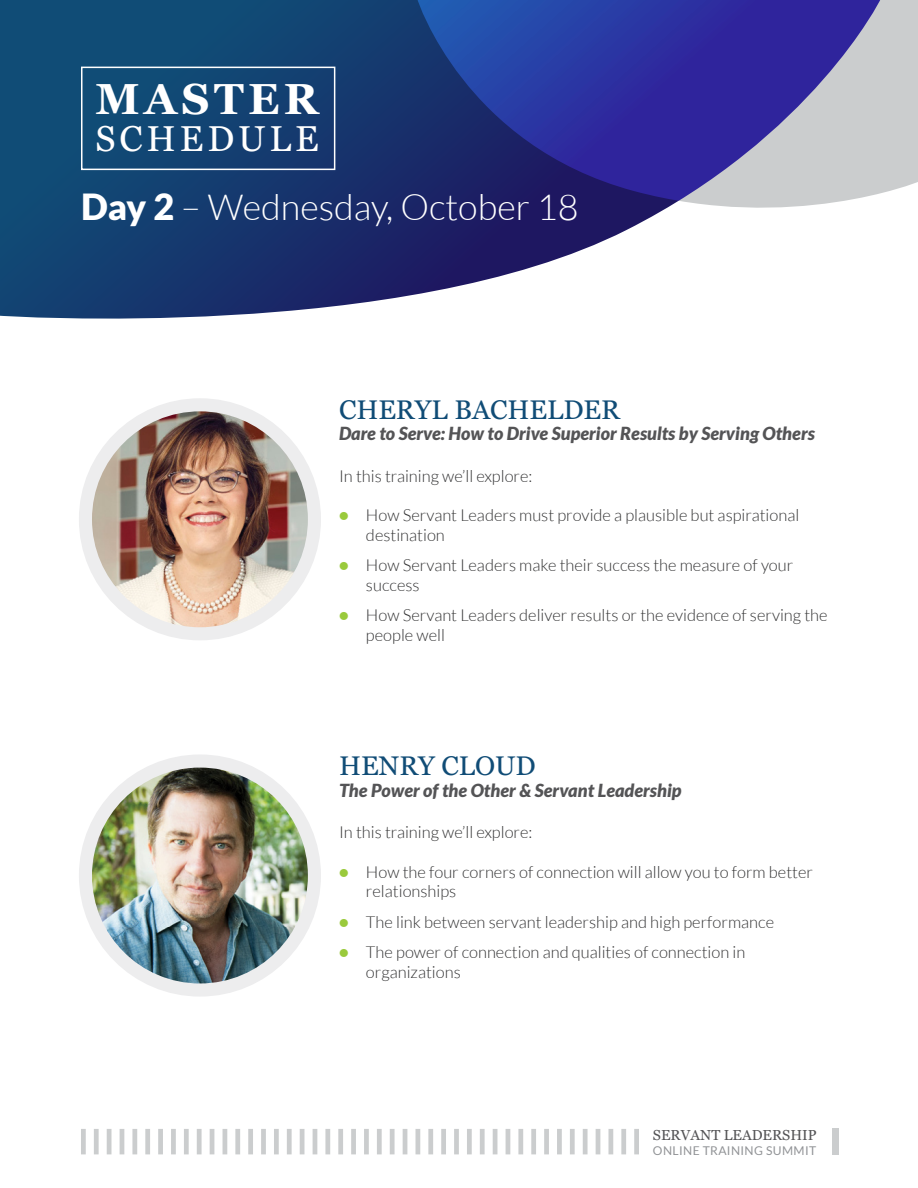
<style>
.page{position:relative;width:918px;height:1188px;background:#fff}
.page>*{position:absolute;margin:0;border:0;box-sizing:border-box;transform-origin:0 0}
.t1{font:700 43.5px "Georgia";letter-spacing:.1em;color:#fff}
.t2{font:300 36px "Lato";color:#fff}
.t3{font:36px "Georgia";letter-spacing:.11em;color:#fff}
.t4{font:27px "Georgia";color:#104c76}
.t5{font:italic 900 18px "Lato";color:#545456}
.t6{font:300 16.5px/19.8px "Lato";color:#333334}
.t7{font:14.55px "Georgia";color:#545456}
.t8{font:12.15px "Lato";letter-spacing:.03em;color:#919396}
.s1{font-weight:900}
.s2{font-weight:900;color:#9aca3c}
</style>
<div class="page">
<div style="left:832px;top:1129px;width:6px;height:26px;background:#cbcdce"></div>
<div style="left:634px;top:1129px;width:5px;height:25px;background:#cbcdce"></div>
<div style="left:621px;top:1129px;width:5px;height:25px;background:#cbcdce"></div>
<hr style="left:609px;top:1129px;width:4px;height:25px;background:#cbcdce">
<hr style="left:596px;top:1129px;width:4px;height:25px;background:#cbcdce">
<div style="left:583px;top:1129px;width:5px;height:25px;background:#cbcdce"></div>
<div style="left:570px;top:1129px;width:5px;height:25px;background:#cbcdce"></div>
<div style="left:557px;top:1129px;width:5px;height:25px;background:#cbcdce"></div>
<div style="left:544px;top:1129px;width:5px;height:25px;background:#cbcdce"></div>
<div style="left:531px;top:1129px;width:5px;height:25px;background:#cbcdce"></div>
<div style="left:518px;top:1129px;width:5px;height:25px;background:#cbcdce"></div>
<hr style="left:506px;top:1129px;width:4px;height:25px;background:#cbcdce">
<hr style="left:493px;top:1129px;width:4px;height:25px;background:#cbcdce">
<div style="left:480px;top:1129px;width:5px;height:25px;background:#cbcdce"></div>
<div style="left:467px;top:1129px;width:5px;height:25px;background:#cbcdce"></div>
<div style="left:454px;top:1129px;width:5px;height:25px;background:#cbcdce"></div>
<div style="left:441px;top:1129px;width:5px;height:25px;background:#cbcdce"></div>
<div style="left:428px;top:1129px;width:5px;height:25px;background:#cbcdce"></div>
<hr style="left:416px;top:1129px;width:4px;height:25px;background:#cbcdce">
<hr style="left:403px;top:1129px;width:4px;height:25px;background:#cbcdce">
<div style="left:390px;top:1129px;width:5px;height:25px;background:#cbcdce"></div>
<div style="left:377px;top:1129px;width:5px;height:25px;background:#cbcdce"></div>
<div style="left:364px;top:1129px;width:5px;height:25px;background:#cbcdce"></div>
<div style="left:351px;top:1129px;width:5px;height:25px;background:#cbcdce"></div>
<div style="left:338px;top:1129px;width:5px;height:25px;background:#cbcdce"></div>
<div style="left:325px;top:1129px;width:5px;height:25px;background:#cbcdce"></div>
<hr style="left:313px;top:1129px;width:4px;height:25px;background:#cbcdce">
<hr style="left:300px;top:1129px;width:4px;height:25px;background:#cbcdce">
<div style="left:287px;top:1129px;width:5px;height:25px;background:#cbcdce"></div>
<div style="left:274px;top:1129px;width:5px;height:25px;background:#cbcdce"></div>
<div style="left:261px;top:1129px;width:5px;height:25px;background:#cbcdce"></div>
<div style="left:248px;top:1129px;width:5px;height:25px;background:#cbcdce"></div>
<div style="left:235px;top:1129px;width:5px;height:25px;background:#cbcdce"></div>
<hr style="left:223px;top:1129px;width:4px;height:25px;background:#cbcdce">
<hr style="left:210px;top:1129px;width:4px;height:25px;background:#cbcdce">
<div style="left:197px;top:1129px;width:5px;height:25px;background:#cbcdce"></div>
<div style="left:184px;top:1129px;width:5px;height:25px;background:#cbcdce"></div>
<div style="left:171px;top:1129px;width:5px;height:25px;background:#cbcdce"></div>
<div style="left:158px;top:1129px;width:5px;height:25px;background:#cbcdce"></div>
<div style="left:145px;top:1129px;width:5px;height:25px;background:#cbcdce"></div>
<div style="left:132px;top:1129px;width:5px;height:25px;background:#cbcdce"></div>
<hr style="left:120px;top:1129px;width:4px;height:25px;background:#cbcdce">
<hr style="left:107px;top:1129px;width:4px;height:25px;background:#cbcdce">
<div style="left:94px;top:1129px;width:5px;height:25px;background:#cbcdce"></div>
<div style="left:81px;top:1129px;width:5px;height:25px;background:#cbcdce"></div>
<svg style="left:0;top:0;width:665px;height:319px;background:#2e507f"></svg>
<svg style="left:417px;top:0;width:501px;height:209px;background:#5256a2"></svg>
<div style="left:81px;top:67px;width:254px;height:103px;border:2px solid #fff"></div>
<img style="left:85px;top:405px;width:229px;height:229px;border-radius:115px">
<div style="left:79px;top:398px;width:242px;height:242px;border:13px solid #ededee;border-radius:50%"></div>
<img style="left:85px;top:761px;width:229px;height:229px;border-radius:115px">
<div style="left:79px;top:754px;width:242px;height:243px;border:13px solid #ededee;border-radius:50%"></div>
<h1 class="t1" style="left:95px;top:66px;width:225px">MASTER</h1>
<h2 class="t3" style="left:95px;top:113px;width:225px">SCHEDULE</h2>
<h2 class="t2" style="left:81px;top:188px;width:499px"><span class="s1">Day 2</span> – Wednesday, October 18</h2>
<h3 class="t4" style="left:339px;top:390px;width:283px">CHERYL BACHELDER</h3>
<p class="t5" style="left:339px;top:423px;width:477px">Dare to Serve: How to Drive Superior Results by Serving Others</p>
<p class="t6" style="left:339px;top:466px;width:195px">In this training we’ll explore:</p>
<p class="t6" style="left:366px;top:506px;width:435px;text-indent:-27px"><span class="s2">•</span> How Servant Leaders must provide a plausible but aspirational destination</p>
<p class="t6" style="left:366px;top:556px;width:429px;text-indent:-27px"><span class="s2">•</span> How Servant Leaders make their success the measure of your success</p>
<p class="t6" style="left:366px;top:606px;width:463px;text-indent:-27px"><span class="s2">•</span> How Servant Leaders deliver results or the evidence of serving the people well</p>
<h3 class="t4" style="left:339px;top:746px;width:198px">HENRY CLOUD</h3>
<p class="t5" style="left:339px;top:779px;width:344px">The Power of the Other &amp; Servant Leadership</p>
<p class="t6" style="left:339px;top:822px;width:195px">In this training we’ll explore:</p>
<p class="t6" style="left:366px;top:862px;width:449px;text-indent:-27px"><span class="s2">•</span> How the four corners of connection will allow you to form better relationships</p>
<p class="t6" style="left:339px;top:912px;width:437px"><span class="s2">•</span> The link between servant leadership and high performance</p>
<p class="t6" style="left:366px;top:942px;width:381px;text-indent:-27px"><span class="s2">•</span> The power of connection and qualities of connection in organizations</p>
<p class="t7" style="left:653px;top:1124px;width:165px">SERVANT LEADERSHIP</p>
<p class="t8" style="left:653px;top:1144px;width:165px">ONLINE TRAINING SUMMIT</p>
</div>
